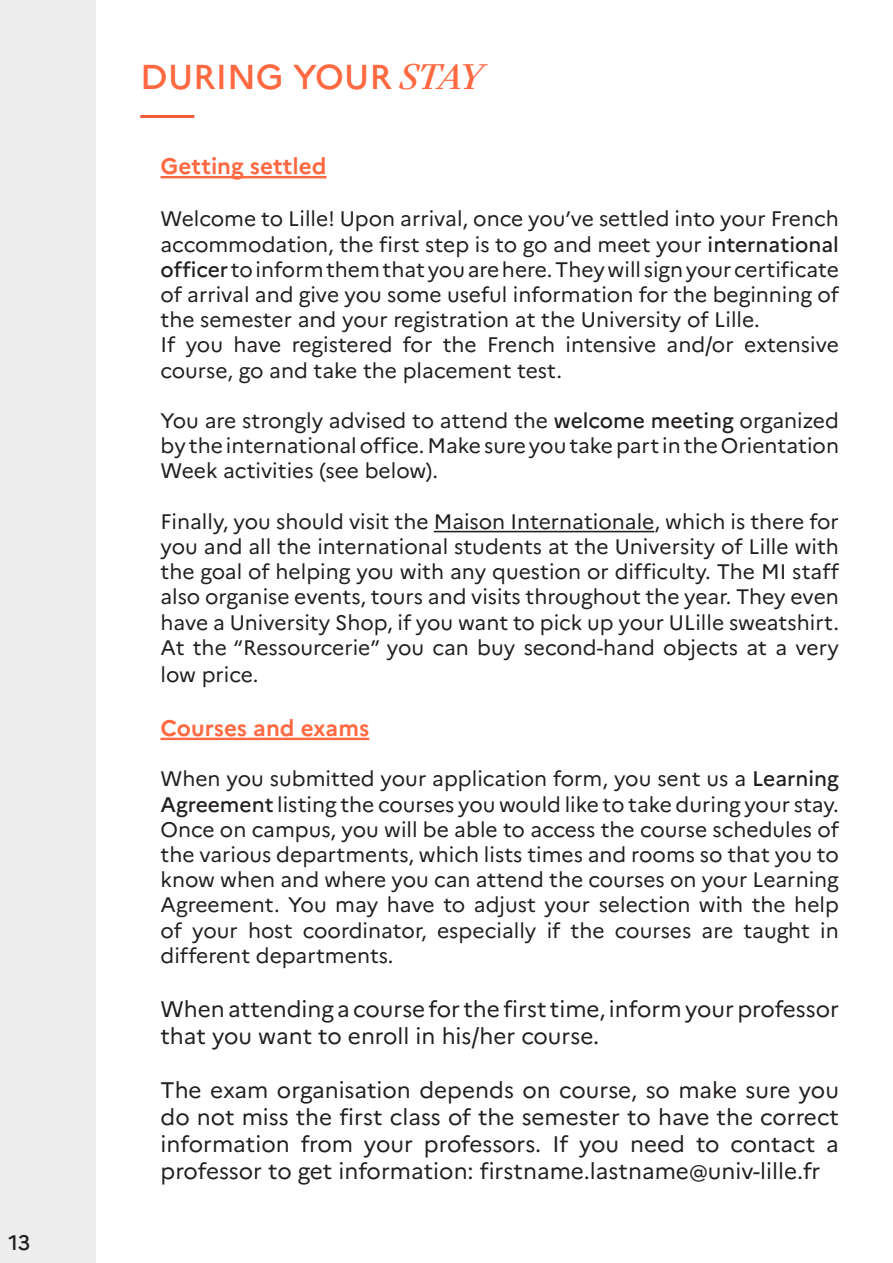
<style>
.page{position:relative;width:893px;height:1263px;background:#fff}
.page>*{position:absolute;margin:0;border:0;box-sizing:border-box;transform-origin:0 0}
.t1{font:500 34.5px "Marianne";color:#ff6941}
.t2{font:22.5px/27px "Marianne";color:#231f20}
.t3{font:700 22.5px "Marianne";color:#ff6941}
.t4{font:21px/25.2px "Marianne";color:#231f20;text-align:justify}
.t5{font:500 21px "Marianne";color:#231f20}
.s1{font-family:"Eliza";font-style:italic}
.s2{font-weight:500}
</style>
<div class="page">
<div style="left:0;top:0;width:96px;height:1263px;background:#ededed"></div>
<hr style="left:161px;top:176px;width:165px;height:2px;background:#ff6941">
<hr style="left:434px;top:531px;width:220px;height:1px;background:#231f20">
<hr style="left:161px;top:738px;width:208px;height:2px;background:#ff6941">
<hr style="left:140px;top:115px;width:54px;height:3px;background:#f15c3c">
<p class="t5" style="left:9px;top:1227px;width:23px">13</p>
<p class="t1" style="left:140px;top:50px;width:344px">DURING YOUR <span class="s1">STAY</span></p>
<p class="t3" style="left:161px;top:149px;width:167px">Getting settled</p>
<p class="t4" style="left:161px;top:205px;width:680px">Welcome to Lille! Upon arrival, once you’ve settled into your French accommodation, the first step is to go and meet your <span class="s2">international officer</span> to inform them that you are here. They will sign your certificate of arrival and give you some useful information for the beginning of the semester and your registration at the University of Lille.</p>
<p class="t4" style="left:161px;top:331px;width:680px">If you have registered for the French intensive and/or extensive course, go and take the placement test.</p>
<p class="t4" style="left:161px;top:406px;width:680px">You are strongly advised to attend the <span class="s2">welcome meeting</span> organized by the international office. Make sure you take part in the Orientation Week activities (see below).</p>
<p class="t4" style="left:161px;top:507px;width:680px">Finally, you should visit the Maison Internationale, which is there for you and all the international students at the University of Lille with the goal of helping you with any question or difficulty. The MI staff also organise events, tours and visits throughout the year. They even have a University Shop, if you want to pick up your ULille sweatshirt.<br>At the “Ressourcerie” you can buy second-hand objects at a very low price.</p>
<p class="t3" style="left:161px;top:710px;width:210px">Courses and exams</p>
<p class="t4" style="left:161px;top:764px;width:680px">When you submitted your application form, you sent us a <span class="s2">Learning Agreement</span> listing the courses you would like to take during your stay.<br>Once on campus, you will be able to access the course schedules of the various departments, which lists times and rooms so that you to know when and where you can attend the courses on your Learning Agreement. You may have to adjust your selection with the help of your host coordinator, especially if the courses are taught in different departments.</p>
<p class="t2" style="left:161px;top:993px;width:680px">When attending a course for the first time, inform your professor that you want to enroll in his/her course.</p>
<p class="t2" style="left:161px;top:1074px;width:680px;text-align:justify">The exam organisation depends on course, so make sure you do not miss the first class of the semester to have the correct information from your professors. If you need to contact a professor to get information: firstname.lastname@univ-lille.fr</p>
</div>
